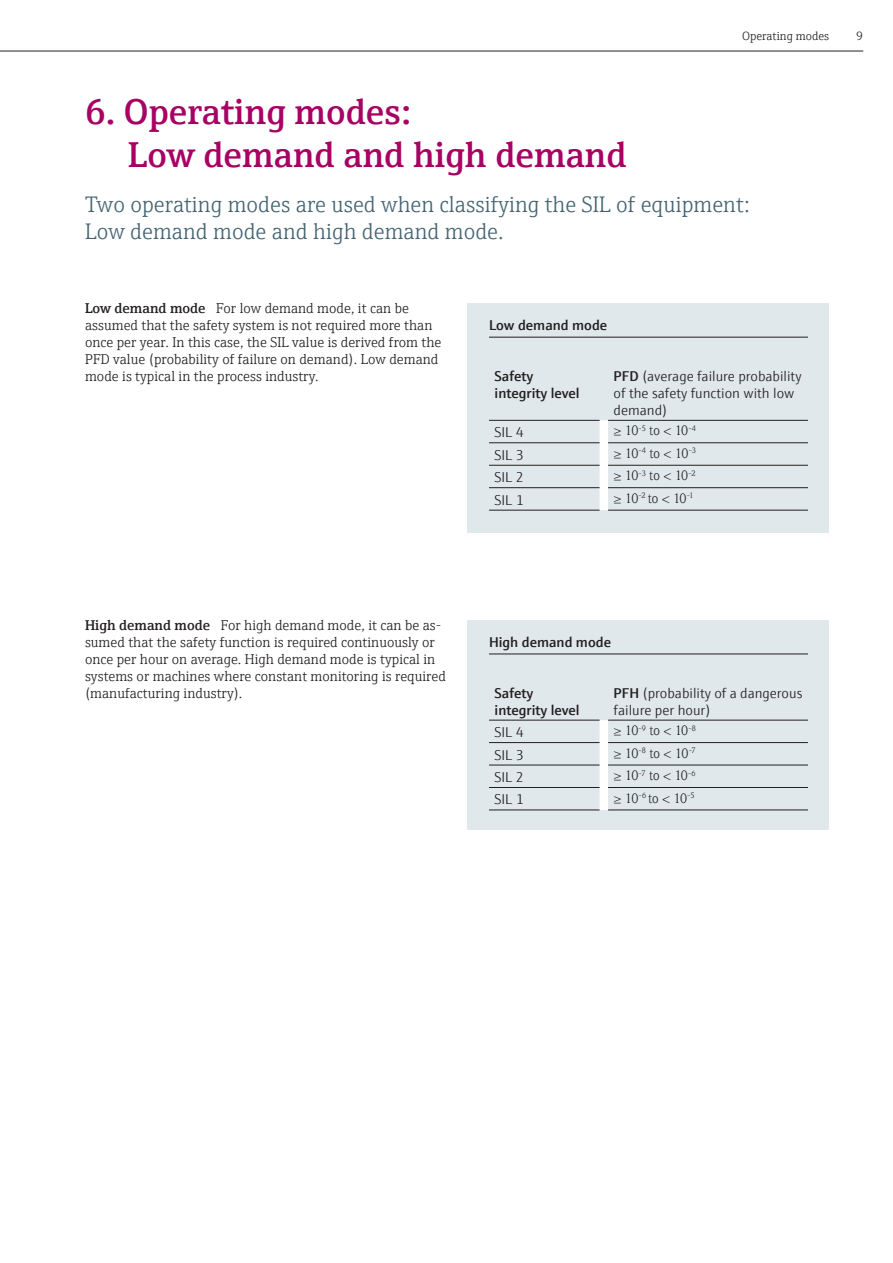
<style>
.page{position:relative;width:893px;height:1263px;background:#fff}
.page>*{position:absolute;margin:0;border:0;box-sizing:border-box;transform-origin:0 0}
.t1{font:600 36px/43.2px "E+H Serif";color:#a70164}
.t2{font:300 22.5px/27px "E+H Serif";color:#446472}
.t3{font:300 14.25px/17px "E+H Serif";color:#231f20}
.t4{font:300 14.25px/17px "E+H Sans";color:#231f20}
.t5{font:600 14.25px/17px "E+H Sans";color:#231f20}
.t6{font:13.5px "E+H Weidemann Com";letter-spacing:-.065em;color:#231f20}
.t7{font:300 12px "E+H Serif";color:#231f20}
.s1{font-weight:600}
</style>
<div class="page">
<div style="left:468px;top:303px;width:361px;height:229px;background:#e0e8ec"></div>
<hr style="left:489px;top:337px;width:319px;height:1px;background:#231f20">
<svg style="left:600px;top:420px;width:8px;height:90px"></svg>
<hr style="left:489px;top:510px;width:111px;height:1px;background:#231f20">
<hr style="left:489px;top:465px;width:111px;height:1px;background:#231f20">
<hr style="left:608px;top:420px;width:200px;height:1px;background:#231f20">
<hr style="left:489px;top:420px;width:111px;height:1px;background:#231f20">
<hr style="left:489px;top:442px;width:111px;height:1px;background:#231f20">
<hr style="left:489px;top:487px;width:111px;height:1px;background:#231f20">
<hr style="left:608px;top:442px;width:200px;height:1px;background:#231f20">
<hr style="left:608px;top:465px;width:200px;height:1px;background:#231f20">
<hr style="left:608px;top:487px;width:200px;height:1px;background:#231f20">
<hr style="left:608px;top:510px;width:200px;height:1px;background:#231f20">
<div style="left:468px;top:620px;width:361px;height:209px;background:#e0e8ec"></div>
<hr style="left:489px;top:654px;width:319px;height:1px;background:#231f20">
<svg style="left:600px;top:720px;width:8px;height:90px"></svg>
<hr style="left:489px;top:810px;width:111px;height:1px;background:#231f20">
<hr style="left:489px;top:765px;width:111px;height:1px;background:#231f20">
<hr style="left:608px;top:720px;width:200px;height:1px;background:#231f20">
<hr style="left:489px;top:720px;width:111px;height:1px;background:#231f20">
<hr style="left:489px;top:742px;width:111px;height:1px;background:#231f20">
<hr style="left:489px;top:787px;width:111px;height:1px;background:#231f20">
<hr style="left:608px;top:742px;width:200px;height:1px;background:#231f20">
<hr style="left:608px;top:765px;width:200px;height:1px;background:#231f20">
<hr style="left:608px;top:787px;width:200px;height:1px;background:#231f20">
<hr style="left:608px;top:810px;width:200px;height:1px;background:#231f20">
<hr style="left:0;top:51px;width:863px;height:1px;background:#231f20">
<p class="t7" style="left:742px;top:27px;width:89px">Operating modes</p>
<p class="t7" style="left:856px;top:27px;width:8px">9</p>
<p class="t7" style="left:747px;top:27px;width:84px">section or rubric</p>
<h1 class="t1" style="left:128px;top:87px;width:500px;text-indent:-43px">6. Operating modes:<br>Low demand and high demand</h1>
<h2 class="t2" style="left:85px;top:189px;width:666px">Two operating modes are used when classifying the SIL of equipment:<br>Low demand mode and high demand mode.</h2>
<p class="t3" style="left:85px;top:298px;width:358px"><span class="s1">Low demand mode</span> For low demand mode, it can be assumed that the safety system is not required more than once per year. In this case, the SIL value is derived from the PFD value (probability of failure on demand). Low demand mode is typical in the process industry.</p>
<p class="t5" style="left:489px;top:315px;width:120px">Low demand mode</p>
<p class="t5" style="left:495px;top:366px;width:87px">Safety integrity level</p>
<p class="t4" style="left:614px;top:366px;width:189px"><span class="s1">PFD</span> (average failure probability of the safety function with low demand)</p>
<p class="t4" style="left:495px;top:423px;width:31px">SIL 4</p>
<p class="t6" style="left:614px;top:423px;width:84px">≥ 10<sup>-5</sup> to &lt; 10<sup>-4</sup></p>
<p class="t4" style="left:495px;top:445px;width:31px">SIL 3</p>
<p class="t6" style="left:614px;top:445px;width:84px">≥ 10<sup>-4</sup> to &lt; 10<sup>-3</sup></p>
<p class="t4" style="left:495px;top:468px;width:31px">SIL 2</p>
<p class="t6" style="left:614px;top:468px;width:83px">≥ 10<sup>-3</sup> to &lt; 10<sup>-2</sup></p>
<p class="t4" style="left:495px;top:490px;width:31px">SIL 1</p>
<p class="t6" style="left:614px;top:490px;width:82px">≥ 10<sup>-2</sup> to &lt; 10<sup>-1</sup></p>
<p class="t3" style="left:85px;top:615px;width:362px"><span class="s1">High demand mode</span> For high demand mode, it can be as&shy;sumed that the safety function is required continuously or once per hour on average. High demand mode is typical in systems or machines where constant monitoring is required (manufacturing industry).</p>
<p class="t5" style="left:489px;top:632px;width:124px">High demand mode</p>
<p class="t5" style="left:495px;top:683px;width:87px">Safety integrity level</p>
<p class="t4" style="left:614px;top:683px;width:190px"><span class="s1">PFH</span> (probability of a dangerous failure per hour)</p>
<p class="t4" style="left:495px;top:723px;width:31px">SIL 4</p>
<p class="t6" style="left:614px;top:723px;width:84px">≥ 10<sup>-9</sup> to &lt; 10<sup>-8</sup></p>
<p class="t4" style="left:495px;top:745px;width:31px">SIL 3</p>
<p class="t6" style="left:614px;top:745px;width:83px">≥ 10<sup>-8</sup> to &lt; 10<sup>-7</sup></p>
<p class="t4" style="left:495px;top:768px;width:31px">SIL 2</p>
<p class="t6" style="left:614px;top:767px;width:84px">≥ 10<sup>-7</sup> to &lt; 10<sup>-6</sup></p>
<p class="t4" style="left:495px;top:790px;width:31px">SIL 1</p>
<p class="t6" style="left:614px;top:790px;width:82px">≥ 10<sup>-6</sup> to &lt; 10<sup>-5</sup></p>
</div>
